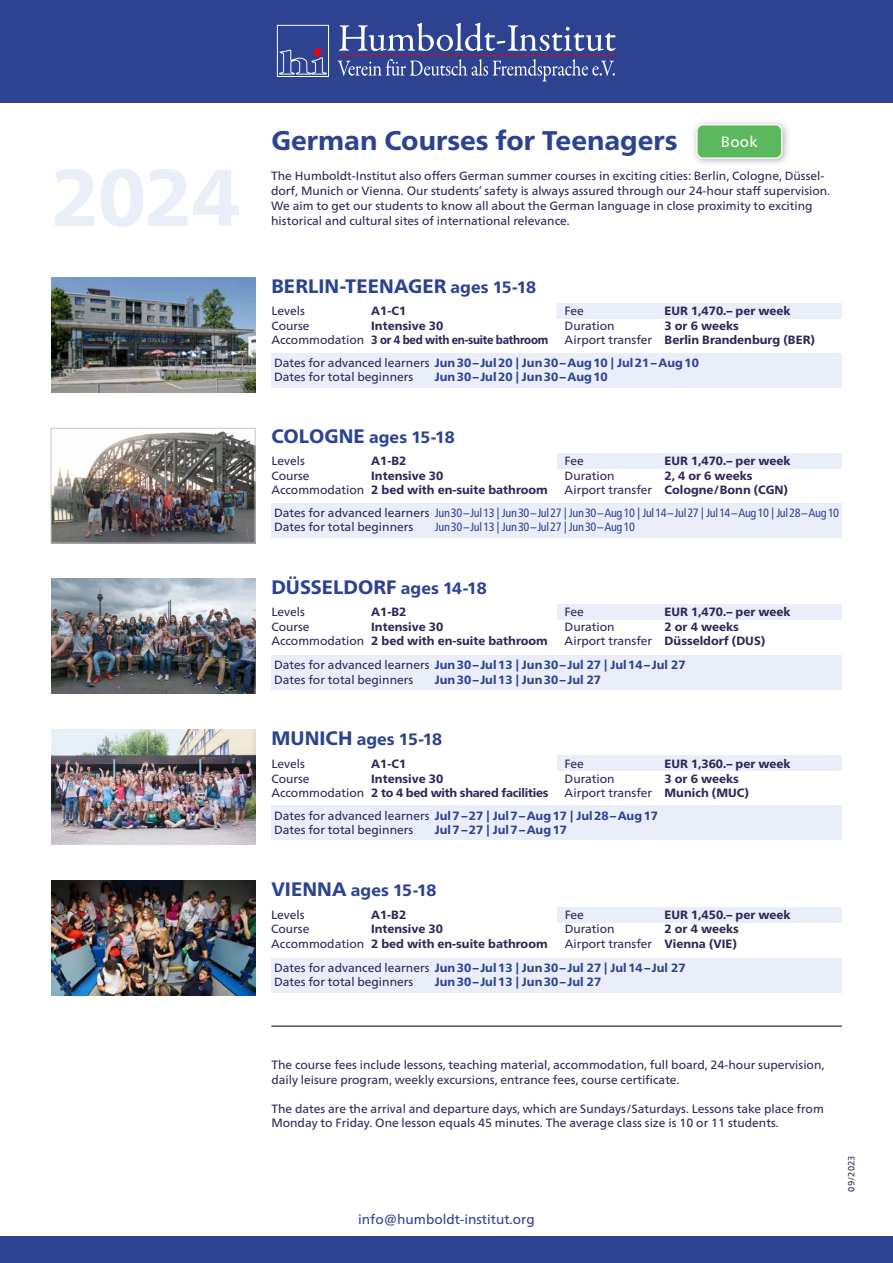
<style>
.page{position:relative;width:893px;height:1263px;background:#fff}
.page>*{position:absolute;margin:0;border:0;box-sizing:border-box;transform-origin:0 0}
.t1{font:800 80.25px "Frutiger Neue LT Pro";color:#e9eef9}
.t2{font:800 27px "Frutiger Neue LT Pro";color:#2d4392}
.t3{font:800 19.5px "Frutiger Neue LT Pro";color:#2d4392}
.t4{font:800 16.5px "Frutiger Neue LT Pro";letter-spacing:.005em;color:#2d4392}
.t5{font:15px "Frutiger Neue LT Pro";color:#fff}
.t6{font:13.5px "Frutiger Neue LT Pro";color:#2d4392}
.t7{font:12px/14.4px "Frutiger Neue LT Pro";color:#2f2657}
.t8{font:800 12px/14.4px "Frutiger Neue LT Pro";color:#2f2657}
.t9{font:condensed 12px/14.4px "Frutiger Neue LT Pro";letter-spacing:-.025em;color:#2d4392}
.t10{font:800 12px/14.4px "Frutiger Neue LT Pro";letter-spacing:-.02em;color:#2f2657;text-align:center}
.t11{font:800 12px "Frutiger Neue LT Pro";color:#2d4392}
.t12{font:9px "Frutiger Neue LT Pro";letter-spacing:.015em;color:#2f2657}
.s1{font-size:16.5px}
.s2{font-weight:400}
.s3{font-weight:800;color:#2d4392}
.s4{font-size:19.5px}
.s5{font-stretch:normal;color:#2f2657}
</style>
<div class="page">
<div style="left:271px;top:353px;width:571px;height:34px;background:#e9eef9"></div>
<div style="left:271px;top:655px;width:571px;height:34px;background:#e9eef9"></div>
<div style="left:271px;top:805px;width:571px;height:35px;background:#e9eef9"></div>
<div style="left:271px;top:958px;width:571px;height:34px;background:#e9eef9"></div>
<div style="left:271px;top:503px;width:571px;height:34px;background:#e9eef9"></div>
<div style="left:557px;top:303px;width:285px;height:15px;background:#e9eef9"></div>
<div style="left:557px;top:604px;width:285px;height:15px;background:#e9eef9"></div>
<div style="left:557px;top:756px;width:285px;height:15px;background:#e9eef9"></div>
<div style="left:557px;top:907px;width:285px;height:16px;background:#e9eef9"></div>
<div style="left:557px;top:453px;width:285px;height:16px;background:#e9eef9"></div>
<div style="left:0;top:0;width:893px;height:102px;background:#2d4392"></div>
<div style="left:0;top:1236px;width:893px;height:27px;background:#2d4392"></div>
<svg style="left:338px;top:59px;width:277px;height:22px"></svg>
<svg style="left:339px;top:23px;width:276px;height:28px"></svg>
<hr style="left:338px;top:55px;width:278px;height:1px;background:#e30613">
<svg style="left:277px;top:25px;width:52px;height:52px"></svg>
<img style="left:51px;top:880px;width:204px;height:115px">
<img style="left:51px;top:730px;width:204px;height:115px">
<img style="left:51px;top:579px;width:204px;height:115px">
<img style="left:53px;top:431px;width:200px;height:110px">
<div style="left:51px;top:428px;width:204px;height:115px;border:1px solid #c6c6c6"></div>
<img style="left:51px;top:278px;width:204px;height:115px">
<div style="left:691px;top:119px;width:100px;height:49px;background:#000;opacity:.3"></div>
<div style="left:697px;top:125px;width:85px;height:33px;background:#5cb85c;border-radius:6px"></div>
<div style="left:696px;top:124px;width:86px;height:35px;border:2px solid #f6f6f6;border-radius:6px"></div>
<hr style="left:271px;top:1026px;width:571px;height:1px;background:#000">
<h1 class="t1" style="left:51px;top:150px;width:191px">2024</h1>
<h2 class="t2" style="left:271px;top:125px;width:408px">German Courses for Teenagers</h2>
<p class="t7" style="left:271px;top:168px;width:560px;line-height:15px">The Humboldt-Institut also offers German summer courses in exciting cities: Berlin, Cologne, Düssel&shy;dorf, Munich or Vienna. Our students’ safety is always assured through our 24-hour staff supervision.<br>We aim to get our students to know all about the German language in close proximity to exciting</p>
<p class="t5" style="left:721px;top:132px;width:38px">Book</p>
<p class="t7" style="left:271px;top:214px;width:300px">historical and cultural sites of international relevance.</p>
<h3 class="t3" style="left:271px;top:274px;width:266px">BERLIN-TEENAGER <span class="s1">ages 15-18</span></h3>
<p class="t7" style="left:271px;top:304px;width:35px">Levels</p>
<p class="t8" style="left:371px;top:304px;width:37px">A1-C1</p>
<p class="t7" style="left:271px;top:318px;width:40px">Course</p>
<p class="t7" style="left:565px;top:304px;width:21px">Fee</p>
<p class="t8" style="left:665px;top:304px;width:128px">EUR 1,470.– per week</p>
<p class="t7" style="left:565px;top:318px;width:52px">Duration</p>
<p class="t8" style="left:565px;top:318px;width:252px;text-indent:100px">3 or 6 weeks<br><span class="s2">Airport transfer</span> Berlin Brandenburg (BER)</p>
<p class="t7" style="left:274px;top:355px;width:426px">Dates for advanced learners <span class="s3">Jun30–Jul20 | Jun30–Aug10 | Jul21–Aug10<br></span>Dates for total beginners</p>
<p class="t10" style="left:271px;top:318px;width:279px">Intensive 30<br><span class="s2">Accommodation</span> 3 or 4 bed with en-suite bathroom</p>
<p class="t11" style="left:435px;top:370px;width:174px">Jun30–Jul20 | Jun30–Aug10</p>
<h3 class="t4" style="left:271px;top:427px;width:185px"><span class="s4">COLOGNE</span> ages 15-18</h3>
<p class="t7" style="left:271px;top:454px;width:35px">Levels</p>
<p class="t8" style="left:371px;top:454px;width:37px">A1-B2</p>
<p class="t7" style="left:271px;top:468px;width:40px">Course</p>
<p class="t7" style="left:565px;top:454px;width:21px">Fee</p>
<p class="t8" style="left:665px;top:454px;width:128px">EUR 1,470.– per week</p>
<p class="t7" style="left:565px;top:468px;width:52px">Duration</p>
<p class="t8" style="left:565px;top:468px;width:225px;text-indent:100px">2, 4 or 6 weeks<br><span class="s2">Airport transfer</span> Cologne/Bonn (CGN)</p>
<p class="t9" style="left:274px;top:505px;width:567px"><span class="s5">Dates for advanced learners</span> Jun30–Jul13 | Jun30–Jul27 | Jun30–Aug10 | Jul14–Jul27 | Jul14–Aug10 | Jul28–Aug10<br><span class="s5">Dates for total beginners</span></p>
<p class="t8" style="left:271px;top:468px;width:278px;text-align:center">Intensive 30<br><span class="s2">Accommodation</span> 2 bed with en-suite bathroom</p>
<p class="t9" style="left:435px;top:520px;width:202px">Jun30–Jul13 | Jun30–Jul27 | Jun30–Aug10</p>
<h3 class="t3" style="left:271px;top:575px;width:217px">DÜSSELDORF <span class="s1">ages 14-18</span></h3>
<p class="t7" style="left:271px;top:604px;width:35px">Levels</p>
<p class="t8" style="left:371px;top:605px;width:37px">A1-B2</p>
<p class="t7" style="left:271px;top:619px;width:40px">Course</p>
<p class="t7" style="left:565px;top:604px;width:21px">Fee</p>
<p class="t8" style="left:665px;top:605px;width:128px">EUR 1,470.– per week</p>
<p class="t7" style="left:565px;top:619px;width:52px">Duration</p>
<p class="t8" style="left:565px;top:619px;width:202px;text-indent:100px">2 or 4 weeks<br><span class="s2">Airport transfer</span> Düsseldorf (DUS)</p>
<p class="t7" style="left:274px;top:658px;width:413px">Dates for advanced learners <span class="s3">Jun30–Jul13 | Jun30–Jul 27 | Jul14–Jul 27<br></span>Dates for total beginners</p>
<p class="t8" style="left:271px;top:619px;width:278px;text-align:center">Intensive 30<br><span class="s2">Accommodation</span> 2 bed with en-suite bathroom</p>
<p class="t11" style="left:435px;top:672px;width:168px">Jun30–Jul13 | Jun30–Jul 27</p>
<h3 class="t4" style="left:271px;top:729px;width:172px"><span class="s4">MUNICH</span> ages 15-18</h3>
<p class="t7" style="left:271px;top:756px;width:35px">Levels</p>
<p class="t8" style="left:371px;top:757px;width:37px">A1-C1</p>
<p class="t7" style="left:271px;top:771px;width:40px">Course</p>
<p class="t7" style="left:565px;top:756px;width:21px">Fee</p>
<p class="t8" style="left:665px;top:757px;width:128px">EUR 1,360.– per week</p>
<p class="t7" style="left:565px;top:771px;width:52px">Duration</p>
<p class="t8" style="left:565px;top:771px;width:186px;text-indent:100px">3 or 6 weeks<br><span class="s2">Airport transfer</span> Munich (MUC)</p>
<p class="t7" style="left:274px;top:808px;width:386px">Dates for advanced learners <span class="s3">Jul7–27 | Jul7–Aug17 | Jul28–Aug17<br></span>Dates for total beginners</p>
<p class="t10" style="left:271px;top:771px;width:279px">Intensive 30<br><span class="s2">Accommodation</span> 2 to 4 bed with shared facilities</p>
<p class="t11" style="left:435px;top:823px;width:134px">Jul7–27 | Jul7–Aug17</p>
<h3 class="t4" style="left:271px;top:880px;width:167px"><span class="s4">VIENNA</span> ages 15-18</h3>
<p class="t7" style="left:271px;top:907px;width:35px">Levels</p>
<p class="t8" style="left:371px;top:907px;width:37px">A1-B2</p>
<p class="t7" style="left:271px;top:922px;width:40px">Course</p>
<p class="t7" style="left:565px;top:907px;width:21px">Fee</p>
<p class="t8" style="left:665px;top:907px;width:128px">EUR 1,450.– per week</p>
<p class="t7" style="left:565px;top:922px;width:52px">Duration</p>
<p class="t8" style="left:565px;top:922px;width:176px;text-align:right">2 or 4 weeks<br><span class="s2">Airport transfer</span> Vienna (VIE)</p>
<p class="t7" style="left:274px;top:960px;width:413px">Dates for advanced learners <span class="s3">Jun30–Jul13 | Jun30–Jul 27 | Jul14–Jul 27<br></span>Dates for total beginners</p>
<p class="t8" style="left:271px;top:922px;width:278px;text-align:center">Intensive 30<br><span class="s2">Accommodation</span> 2 bed with en-suite bathroom</p>
<p class="t11" style="left:435px;top:975px;width:168px">Jun30–Jul13 | Jun30–Jul 27</p>
<p class="t7" style="left:271px;top:1058px;width:554px">The course fees include lessons, teaching material, accommodation, full board, 24-hour supervision, daily leisure program, weekly excursions, entrance fees, course certificate.</p>
<p class="t7" style="left:271px;top:1101px;width:554px">The dates are the arrival and departure days, which are Sundays/Saturdays. Lessons take place from<br>Monday to Friday. One lesson equals 45 minutes. The average class size is 10 or 11 students.</p>
<p class="t6" style="left:358px;top:1211px;width:178px">info@humboldt-institut.org</p>
<p class="t12" style="left:846px;top:1192px;width:38px;rotate:-90deg">09/2023</p>
</div>
